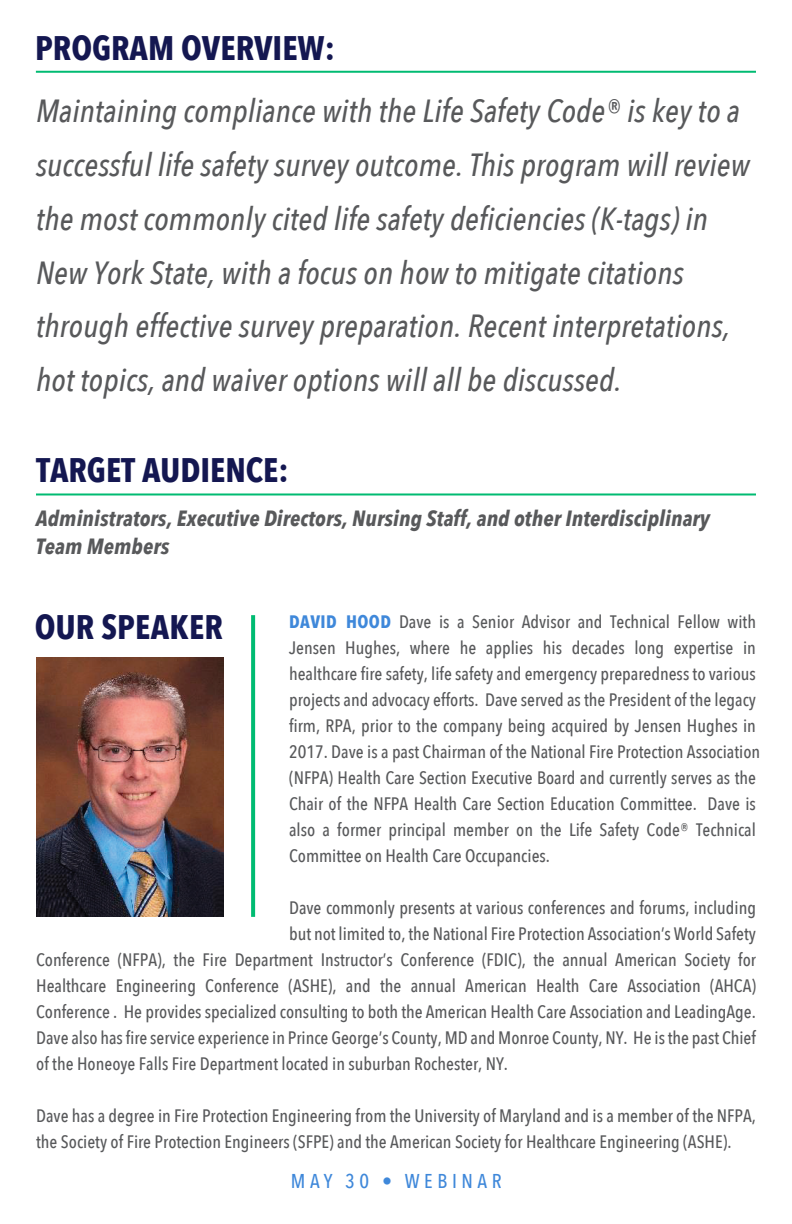
<style>
.page{position:relative;width:792px;height:1224px;background:#fff}
.page>*{position:absolute;margin:0;border:0;box-sizing:border-box;transform-origin:0 0}
.t1{font:700 34px "Avenir Next Condensed";color:#141751}
.t2{font:italic 500 32px/54px "Avenir Next Condensed";letter-spacing:.005em;color:#58595b}
.t3{font:italic 700 22px/28px "Avenir Next Condensed";letter-spacing:.005em;color:#58595b}
.t4{font:500 20px "Avenir Next Condensed";letter-spacing:.23em;color:#3f88da}
.t5{font:500 18px/26px "Avenir Next Condensed";color:#58595b}
.s1{font-weight:700;color:#3f88da}
</style>
<div class="page">
<hr style="left:36px;top:71px;width:720px;height:2px;background:#00bb72">
<hr style="left:36px;top:493px;width:720px;height:2px;background:#00bb72">
<svg style="left:251px;top:615px;width:4px;height:302px"></svg>
<img style="left:36px;top:657px;width:188px;height:260px">
<h1 class="t1" style="left:35px;top:27px;width:301px">PROGRAM OVERVIEW:</h1>
<p class="t2" style="left:36px;top:83px;width:715px">Maintaining compliance with the Life Safety Code® is key to a successful life safety survey outcome. This program will review the most commonly cited life safety deficiencies (K-tags) in New York State, with a focus on how to mitigate citations through effective survey preparation. Recent interpretations, hot topics, and waiver options will all be discussed.</p>
<h1 class="t1" style="left:36px;top:450px;width:254px">TARGET AUDIENCE:</h1>
<p class="t3" style="left:36px;top:504px;width:676px">Administrators, Executive Directors, Nursing Staff, and other Interdisciplinary<br>Team Members</p>
<p class="t5" style="left:289px;top:609px;width:473px"><span class="s1">DAVID HOOD</span> Dave is a Senior Advisor and Technical Fellow with Jensen Hughes, where he applies his decades long expertise in healthcare fire safety, life safety and emergency preparedness to various projects and advocacy efforts. Dave served as the President of the legacy firm, RPA, prior to the company being acquired by Jensen Hughes in 2017. Dave is a past Chairman of the National Fire Protection Association (NFPA) Health Care Section Executive Board and currently serves as the Chair of the NFPA Health Care Section Education Committee. Dave is also a former principal member on the Life Safety Code® Technical Committee on Health Care Occupancies.</p>
<p class="t5" style="left:289px;top:895px;width:468px">Dave commonly presents at various conferences and forums, including</p>
<p class="t5" style="left:289px;top:921px;width:468px">but not limited to, the National Fire Protection Association’s World Safety</p>
<p class="t5" style="left:36px;top:946px;width:721px">Conference (NFPA), the Fire Department Instructor’s Conference (FDIC), the annual American Society for</p>
<p class="t5" style="left:36px;top:972px;width:721px">Healthcare Engineering Conference (ASHE), and the annual American Health Care Association (AHCA)</p>
<p class="t5" style="left:36px;top:998px;width:721px">Conference . He provides specialized consulting to both the American Health Care Association and LeadingAge.</p>
<p class="t5" style="left:36px;top:1024px;width:721px">Dave also has fire service experience in Prince George’s County, MD and Monroe County, NY. He is the past Chief</p>
<p class="t5" style="left:36px;top:1050px;width:473px">of the Honeoye Falls Fire Department located in suburban Rochester, NY.</p>
<p class="t5" style="left:36px;top:1102px;width:721px">Dave has a degree in Fire Protection Engineering from the University of Maryland and is a member of the NFPA, the Society of Fire Protection Engineers (SFPE) and the American Society for Healthcare Engineering (ASHE).</p>
<h1 class="t1" style="left:35px;top:606px;width:190px">OUR SPEAKER</h1>
<p class="t4" style="left:291px;top:1169px;width:212px">MAY 30 • WEBINAR</p>
</div>
